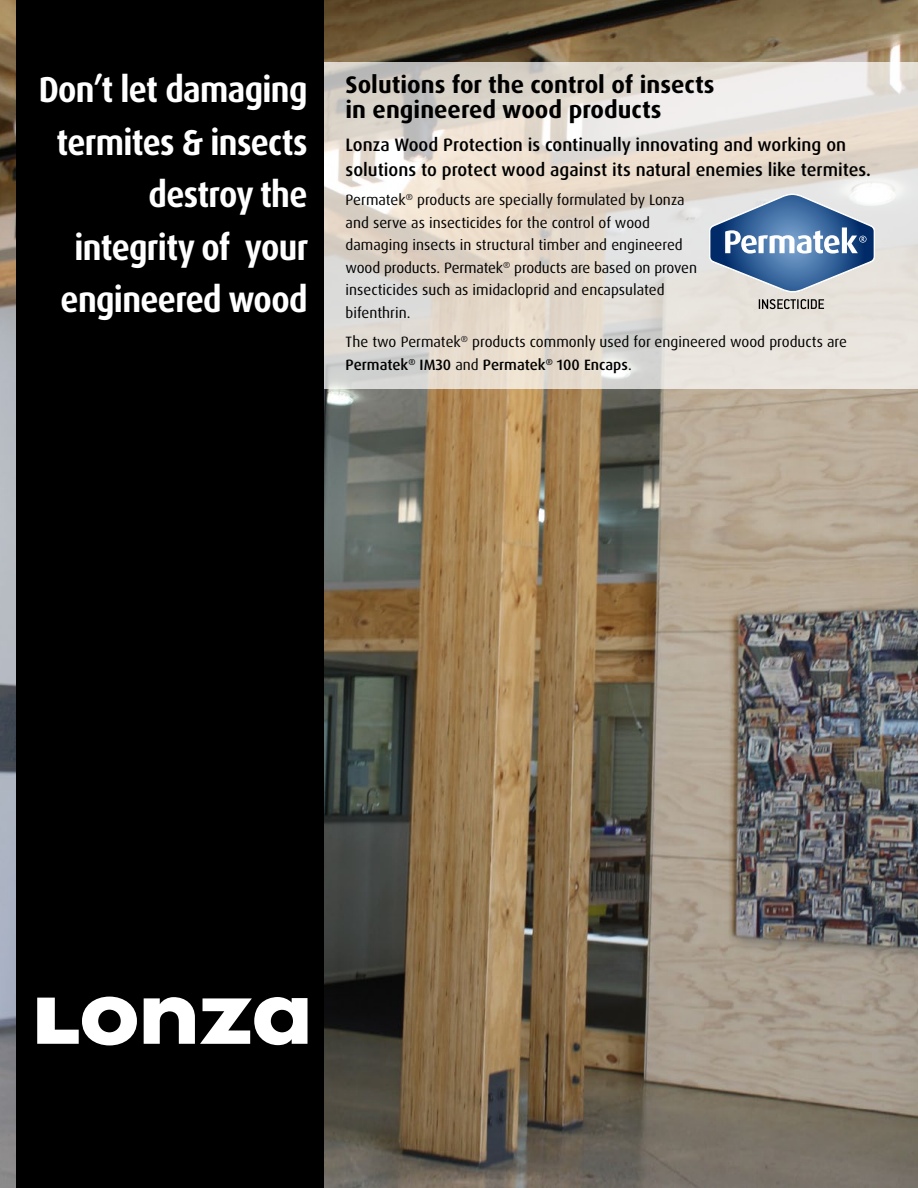
<style>
.page{position:relative;width:918px;height:1188px;background:#fff}
.page>*{position:absolute;margin:0;border:0;box-sizing:border-box;transform-origin:0 0}
.t1{font:700 36px/52.5px "Dax OT";letter-spacing:-.02em;color:#fff;text-align:right;scale:.9 1}
.t2{font:700 24px/25.5px "Dax OT";color:#000}
.t3{font:500 18px/25.5px "Dax OT";color:#000}
.t4{font:15px/22.5px "Dax OT";color:#000}
.s1{font-weight:500}
</style>
<div class="page">
<img style="left:0;top:0;width:918px;height:1188px">
<svg style="left:324px;top:62px;width:594px;height:327px;background:#e3dcd4"></svg>
<div style="left:16px;top:0;width:308px;height:1188px;background:#000"></div>
<svg style="left:708px;top:191px;width:168px;height:118px;background:#91a5bd"></svg>
<svg style="left:37px;top:997px;width:100px;height:48px"></svg>
<svg style="left:144px;top:997px;width:164px;height:48px"></svg>
<h1 class="t1" style="left:39px;top:64px;width:301px">Don’t let damaging termites &amp; insects destroy the integrity of your engineered wood</h1>
<h2 class="t2" style="left:346px;top:72px;width:370px">Solutions for the control of insects in engineered wood products</h2>
<p class="t3" style="left:346px;top:132px;width:527px">Lonza Wood Protection is continually innovating and working on solutions to protect wood against its natural enemies like termites.</p>
<p class="t4" style="left:346px;top:189px;width:353px">Permatek<sup>®</sup> products are specially formulated by Lonza and serve as insecticides for the control of wood damaging insects in structural timber and engineered wood products. Permatek<sup>®</sup> products are based on proven insecticides such as imidacloprid and encapsulated bifenthrin.</p>
<p class="t4" style="left:346px;top:331px;width:503px">The two Permatek<sup>®</sup> products commonly used for engineered wood products are<br><span class="s1">Permatek</span><sup>®</sup> <span class="s1">IM30</span> and <span class="s1">Permatek</span><sup>®</sup> <span class="s1">100 Encaps</span>.</p>
</div>
